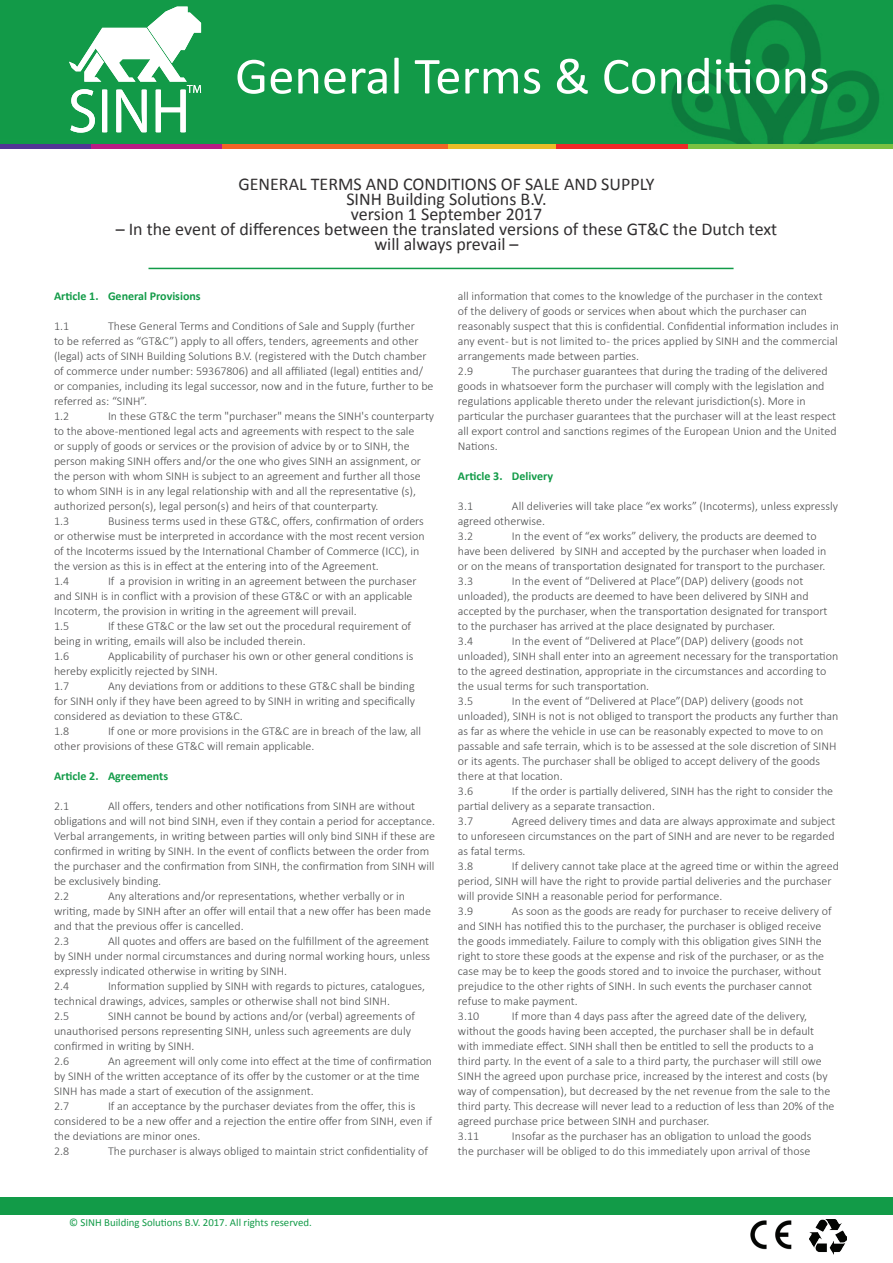
<style>
.page{position:relative;width:893px;height:1263px;background:#fff}
.page>*{position:absolute;margin:0;border:0;box-sizing:border-box;transform-origin:0 0}
.t1{font:52.5px "Calibri";color:#fff}
.t2{font:18px/15px "Calibri";color:#312f30;text-align:center}
.t3{font:300 12px/15px "Calibri";color:#4b4c4d}
.t4{font:700 12px "Calibri";color:#129b48}
.t5{font:10.8px "Calibri";color:#129b48}
</style>
<div class="page">
<img style="left:0;top:0;width:893px;height:144px">
<div style="left:0;top:144px;width:107px;height:5px;background:#523696"></div>
<div style="left:686px;top:144px;width:207px;height:5px;background:#7bc142"></div>
<div style="left:91px;top:144px;width:132px;height:5px;background:#b81c84"></div>
<div style="left:407px;top:144px;width:150px;height:5px;background:#eabc27"></div>
<div style="left:223px;top:144px;width:225px;height:5px;background:#f26426"></div>
<div style="left:556px;top:144px;width:132px;height:5px;background:#ee2928"></div>
<svg style="left:69px;top:7px;width:132px;height:126px"></svg>
<div style="left:0;top:1197px;width:893px;height:17px;background:#129b48"></div>
<img style="left:750px;top:1220px;width:42px;height:30px">
<img style="left:809px;top:1219px;width:37px;height:36px">
<hr style="left:148px;top:268px;width:586px;height:1px;background:#129b48">
<h1 class="t1" style="left:235px;top:43px;width:596px">General Terms &amp; Conditions</h1>
<h2 class="t2" style="left:238px;top:177px;width:418px">GENERAL TERMS AND CONDITIONS OF SALE AND SUPPLY<br>SINH Building Solutions B.V.<br>version 1 September 2017</h2>
<h2 class="t2" style="left:116px;top:222px;width:663px">– In the event of differences between the translated versions of these GT&amp;C the Dutch text will always prevail –</h2>
<p class="t4" style="left:54px;top:289px;width:148px">Article 1. General Provisions</p>
<p class="t3" style="left:54px;top:319px;width:17px">1.1</p>
<p class="t3" style="left:54px;top:319px;width:381px;text-indent:54px">These General Terms and Conditions of Sale and Supply (further<br>to be referred as “GT&amp;C”) apply to all offers, tenders, agreements and other (legal) acts of SINH Building Solutions B.V. (registered with the Dutch chamber of commerce under number: 59367806) and all affiliated (legal) entities and/ or companies, including its legal successor, now and in the future, further to be referred as: “SINH”.<br>1.2</p>
<p class="t3" style="left:54px;top:409px;width:382px;text-indent:54px">In these GT&amp;C the term "purchaser" means the SINH's counterparty to the above-mentioned legal acts and agreements with respect to the sale<br>or supply of goods or services or the provision of advice by or to SINH, the person making SINH offers and/or the one who gives SINH an assignment, or the person with whom SINH is subject to an agreement and further all those<br>to whom SINH is in any legal relationship with and all the representative (s), authorized person(s), legal person(s) and heirs of that counterparty.<br>1.3</p>
<p class="t3" style="left:54px;top:514px;width:372px;text-indent:54px">Business terms used in these GT&amp;C, offers, confirmation of orders or otherwise must be interpreted in accordance with the most recent version of the Incoterms issued by the International Chamber of Commerce (ICC), in the version as this is in effect at the entering into of the Agreement.<br>1.4</p>
<p class="t3" style="left:54px;top:574px;width:364px;text-indent:54px">If a provision in writing in an agreement between the purchaser and SINH is in conflict with a provision of these GT&amp;C or with an applicable Incoterm, the provision in writing in the agreement will prevail.<br>1.5</p>
<p class="t3" style="left:54px;top:619px;width:359px;text-indent:54px">If these GT&amp;C or the law set out the procedural requirement of being in writing, emails will also be included therein.<br>1.6</p>
<p class="t3" style="left:54px;top:649px;width:361px;text-indent:54px">Applicability of purchaser his own or other general conditions is hereby explicitly rejected by SINH.<br>1.7</p>
<p class="t3" style="left:54px;top:679px;width:363px;text-indent:54px">Any deviations from or additions to these GT&amp;C shall be binding for SINH only if they have been agreed to by SINH in writing and specifically considered as deviation to these GT&amp;C.<br>1.8</p>
<p class="t3" style="left:54px;top:724px;width:369px;text-indent:54px">If one or more provisions in the GT&amp;C are in breach of the law, all other provisions of these GT&amp;C will remain applicable.</p>
<p class="t4" style="left:54px;top:769px;width:116px">Article 2. Agreements</p>
<p class="t3" style="left:54px;top:799px;width:17px">2.1</p>
<p class="t3" style="left:54px;top:799px;width:382px;text-indent:54px">All offers, tenders and other notifications from SINH are without obligations and will not bind SINH, even if they contain a period for acceptance.<br>Verbal arrangements, in writing between parties will only bind SINH if these are confirmed in writing by SINH. In the event of conflicts between the order from the purchaser and the confirmation from SINH, the confirmation from SINH will be exclusively binding.<br>2.2</p>
<p class="t3" style="left:54px;top:889px;width:378px;text-indent:54px">Any alterations and/or representations, whether verbally or in writing, made by SINH after an offer will entail that a new offer has been made and that the previous offer is cancelled.<br>2.3</p>
<p class="t3" style="left:54px;top:934px;width:378px;text-indent:54px">All quotes and offers are based on the fulfillment of the agreement by SINH under normal circumstances and during normal working hours, unless expressly indicated otherwise in writing by SINH.<br>2.4</p>
<p class="t3" style="left:54px;top:979px;width:373px;text-indent:54px">Information supplied by SINH with regards to pictures, catalogues, technical drawings, advices, samples or otherwise shall not bind SINH.<br>2.5</p>
<p class="t3" style="left:54px;top:1009px;width:363px;text-indent:54px">SINH cannot be bound by actions and/or (verbal) agreements of unauthorised persons representing SINH, unless such agreements are duly confirmed in writing by SINH.<br>2.6</p>
<p class="t3" style="left:54px;top:1054px;width:380px;text-indent:54px">An agreement will only come into effect at the time of confirmation by SINH of the written acceptance of its offer by the customer or at the time SINH has made a start of execution of the assignment.<br>2.7</p>
<p class="t3" style="left:54px;top:1099px;width:379px;text-indent:54px">If an acceptance by the purchaser deviates from the offer, this is considered to be a new offer and a rejection the entire offer from SINH, even if the deviations are minor ones.<br>2.8</p>
<p class="t3" style="left:108px;top:1144px;width:322px">The purchaser is always obliged to maintain strict confidentiality of</p>
<p class="t3" style="left:458px;top:289px;width:382px">all information that comes to the knowledge of the purchaser in the context<br>of the delivery of goods or services when about which the purchaser can reasonably suspect that this is confidential. Confidential information includes in any event- but is not limited to- the prices applied by SINH and the commercial arrangements made between parties.<br>2.9</p>
<p class="t3" style="left:458px;top:364px;width:380px;text-indent:54px">The purchaser guarantees that during the trading of the delivered goods in whatsoever form the purchaser will comply with the legislation and regulations applicable thereto under the relevant jurisdiction(s). More in particular the purchaser guarantees that the purchaser will at the least respect all export control and sanctions regimes of the European Union and the United Nations.</p>
<p class="t4" style="left:458px;top:469px;width:97px">Article 3. Delivery</p>
<p class="t3" style="left:458px;top:499px;width:17px">3.1</p>
<p class="t3" style="left:458px;top:499px;width:382px;text-indent:54px">All deliveries will take place “ex works” (Incoterms), unless expressly agreed otherwise.<br>3.2</p>
<p class="t3" style="left:458px;top:529px;width:370px;text-indent:54px">In the event of “ex works” delivery, the products are deemed to have been delivered by SINH and accepted by the purchaser when loaded in or on the means of transportation designated for transport to the purchaser.<br>3.3</p>
<p class="t3" style="left:458px;top:574px;width:371px;text-indent:54px">In the event of “Delivered at Place”(DAP) delivery (goods not unloaded), the products are deemed to have been delivered by SINH and accepted by the purchaser, when the transportation designated for transport to the purchaser has arrived at the place designated by purchaser.<br>3.4</p>
<p class="t3" style="left:458px;top:634px;width:382px;text-indent:54px">In the event of “Delivered at Place”(DAP) delivery (goods not unloaded), SINH shall enter into an agreement necessary for the transportation to the agreed destination, appropriate in the circumstances and according to the usual terms for such transportation.<br>3.5</p>
<p class="t3" style="left:458px;top:694px;width:382px;text-indent:54px">In the event of “Delivered at Place”(DAP) delivery (goods not unloaded), SINH is not is not obliged to transport the products any further than as far as where the vehicle in use can be reasonably expected to move to on passable and safe terrain, which is to be assessed at the sole discretion of SINH or its agents. The purchaser shall be obliged to accept delivery of the goods there at that location.<br>3.6</p>
<p class="t3" style="left:458px;top:784px;width:377px;text-indent:54px">If the order is partially delivered, SINH has the right to consider the partial delivery as a separate transaction.<br>3.7</p>
<p class="t3" style="left:458px;top:814px;width:379px;text-indent:54px">Agreed delivery times and data are always approximate and subject to unforeseen circumstances on the part of SINH and are never to be regarded as fatal terms.<br>3.8</p>
<p class="t3" style="left:458px;top:859px;width:382px;text-indent:54px">If delivery cannot take place at the agreed time or within the agreed period, SINH will have the right to provide partial deliveries and the purchaser will provide SINH a reasonable period for performance.<br>3.9</p>
<p class="t3" style="left:458px;top:904px;width:375px;text-indent:54px">As soon as the goods are ready for purchaser to receive delivery of and SINH has notified this to the purchaser, the purchaser is obliged receive the goods immediately. Failure to comply with this obligation gives SINH the right to store these goods at the expense and risk of the purchaser, or as the case may be to keep the goods stored and to invoice the purchaser, without prejudice to the other rights of SINH. In such events the purchaser cannot refuse to make payment.<br>3.10</p>
<p class="t3" style="left:458px;top:1009px;width:378px;text-indent:54px">If more than 4 days pass after the agreed date of the delivery, without the goods having been accepted, the purchaser shall be in default with immediate effect. SINH shall then be entitled to sell the products to a third party. In the event of a sale to a third party, the purchaser will still owe SINH the agreed upon purchase price, increased by the interest and costs (by way of compensation), but decreased by the net revenue from the sale to the third party. This decrease will never lead to a reduction of less than 20% of the agreed purchase price between SINH and purchaser.<br>3.11</p>
<p class="t3" style="left:458px;top:1129px;width:355px;text-align:right">Insofar as the purchaser has an obligation to unload the goods<br>the purchaser will be obliged to do this immediately upon arrival of those</p>
<p class="t5" style="left:69px;top:1216px;width:244px">© SINH Building Solutions B.V. 2017. All rights reserved.</p>
</div>
